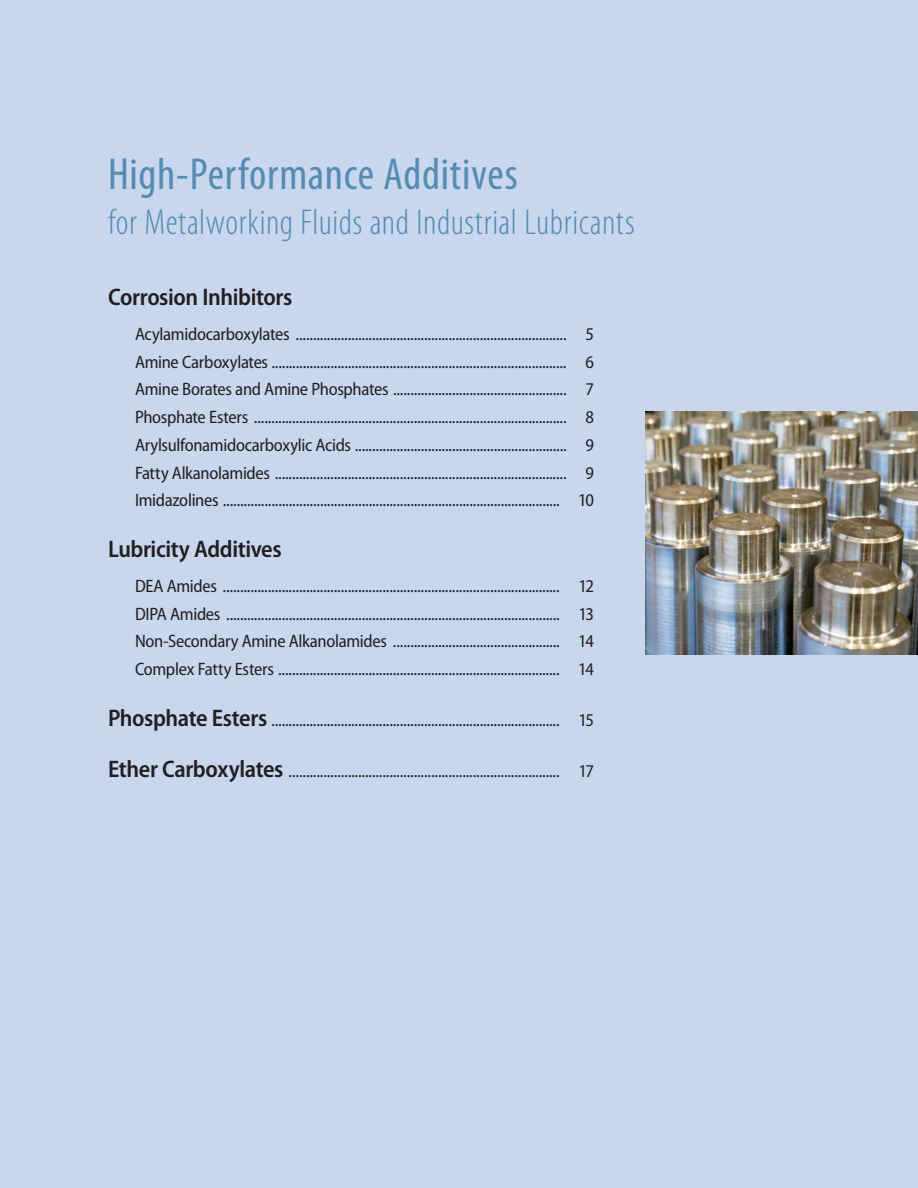
<style>
.page{position:relative;width:918px;height:1188px;background:#c8d6ee}
.page>*{position:absolute;margin:0;border:0;box-sizing:border-box;transform-origin:0 0}
.t1{font:condensed 45px "Myriad Pro";letter-spacing:.015em;color:#558cb1}
.t2{font:300 condensed 36px "Myriad Pro";letter-spacing:.015em;color:#558cb1}
.t3{font:600 semi-condensed 24px "Myriad Pro";letter-spacing:-.015em;color:#231f20}
.t4{font:semi-condensed 18px/27.8px "Myriad Pro";letter-spacing:-.02em;color:#231f20;text-align:justify}
.s1{font-weight:600;font-size:24px}
</style>
<div class="page">
<img style="left:646px;top:411px;width:272px;height:243px">
<h1 class="t1" style="left:108px;top:157px;width:411px">High-Performance Additives</h1>
<h2 class="t2" style="left:108px;top:208px;width:528px">for Metalworking Fluids and Industrial Lubricants</h2>
<h3 class="t3" style="left:108px;top:283px;width:186px">Corrosion Inhibitors</h3>
<p class="t4" style="left:135px;top:322px;width:461px">Acylamidocarboxylates .............................................................................. 5<br>Amine Carboxylates ..................................................................................... 6<br>Amine Borates and Amine Phosphates .................................................. 7<br>Phosphate Esters .......................................................................................... 8<br>Arylsulfonamidocarboxylic Acids ............................................................. 9<br>Fatty Alkanolamides .................................................................................... 9<br>Imidazolines ................................................................................................. 10</p>
<h3 class="t3" style="left:108px;top:535px;width:175px">Lubricity Additives</h3>
<p class="t4" style="left:135px;top:574px;width:461px">DEA Amides ................................................................................................. 12<br>DIPA Amides ................................................................................................ 13<br>Non-Secondary Amine Alkanolamides ................................................ 14<br>Complex Fatty Esters ................................................................................. 14</p>
<p class="t4" style="left:108px;top:708px;width:488px"><span class="s1">Phosphate Esters</span> ................................................................................... 15</p>
<p class="t4" style="left:108px;top:759px;width:488px"><span class="s1">Ether Carboxylates</span> .............................................................................. 17</p>
</div>
